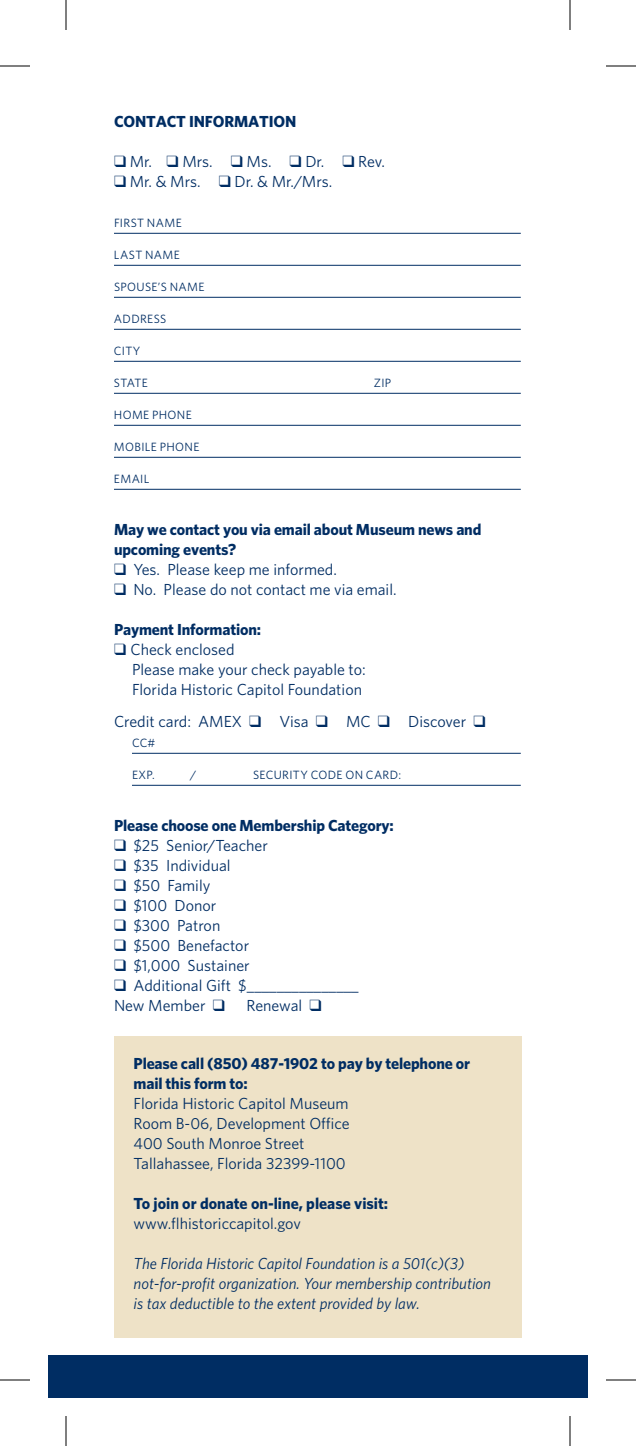
<style>
.page{position:relative;width:636px;height:1446px;background:#fff}
.page>*{position:absolute;margin:0;border:0;box-sizing:border-box;transform-origin:0 0}
.t1{font:16px/20px "Whitney";color:#002d63}
.t2{font:700 16px/20px "Whitney";letter-spacing:-.01em;color:#002d63}
.t3{font:italic 16px/20px "Whitney";color:#002d63}
.t4{font:12px "Whitney";letter-spacing:.03em;color:#002d63}
</style>
<div class="page">
<div style="left:114px;top:1036px;width:408px;height:302px;background:#eee2c7"></div>
<hr style="left:114px;top:233px;width:407px;height:1px;background:#002d63">
<hr style="left:114px;top:265px;width:407px;height:1px;background:#002d63">
<hr style="left:114px;top:297px;width:407px;height:1px;background:#002d63">
<hr style="left:114px;top:329px;width:407px;height:1px;background:#002d63">
<hr style="left:114px;top:361px;width:407px;height:1px;background:#002d63">
<hr style="left:114px;top:393px;width:407px;height:1px;background:#002d63">
<hr style="left:114px;top:425px;width:407px;height:1px;background:#002d63">
<hr style="left:114px;top:457px;width:407px;height:1px;background:#002d63">
<hr style="left:114px;top:489px;width:407px;height:1px;background:#002d63">
<hr style="left:132px;top:753px;width:389px;height:1px;background:#002d63">
<hr style="left:132px;top:785px;width:389px;height:1px;background:#002d63">
<div style="left:48px;top:1356px;width:540px;height:42px;background:#002d63"></div>
<hr style="left:0;top:66px;width:30px;height:1px;background:#000">
<hr style="left:606px;top:66px;width:30px;height:1px;background:#000">
<hr style="left:0;top:1380px;width:30px;height:1px;background:#000">
<hr style="left:606px;top:1380px;width:30px;height:1px;background:#000">
<hr style="left:66px;top:0;width:1px;height:30px;background:#000">
<hr style="left:66px;top:1416px;width:1px;height:30px;background:#000">
<hr style="left:570px;top:0;width:1px;height:30px;background:#000">
<hr style="left:570px;top:1416px;width:1px;height:30px;background:#000">
<p class="t2" style="left:114px;top:111px;width:145px">CONTACT INFORMATIO</p>
<p class="t2" style="left:285px;top:111px;width:13px">N</p>
<p class="t1" style="left:114px;top:151px;width:273px">❑ Mr. ❑ Mrs. ❑ Ms. ❑ Dr. ❑ Rev.</p>
<p class="t1" style="left:114px;top:171px;width:220px">❑ Mr. &amp; Mrs. ❑ Dr. &amp; Mr./Mrs.</p>
<p class="t4" style="left:114px;top:215px;width:69px">Fi rst Name</p>
<p class="t4" style="left:114px;top:247px;width:67px">Last Name</p>
<p class="t4" style="left:114px;top:279px;width:92px">Spouse’s Name</p>
<p class="t4" style="left:114px;top:311px;width:10px">Add</p>
<p class="t4" style="left:140px;top:311px;width:21px">ress</p>
<p class="t4" style="left:114px;top:343px;width:28px">Cit y</p>
<p class="t4" style="left:114px;top:375px;width:35px">Stat e</p>
<p class="t4" style="left:374px;top:375px;width:19px">Zip</p>
<p class="t4" style="left:114px;top:407px;width:79px">Home Phone</p>
<p class="t4" style="left:114px;top:439px;width:87px">Mobile Phone</p>
<p class="t4" style="left:114px;top:471px;width:32px">Email</p>
<p class="t2" style="left:114px;top:519px;width:369px">May we contact you via email about Museum news and upcoming events?</p>
<p class="t1" style="left:114px;top:559px;width:224px">❑ Yes. Please keep me informed.</p>
<p class="t1" style="left:114px;top:579px;width:284px">❑ No. Please do not contact me via email.</p>
<p class="t2" style="left:114px;top:619px;width:149px">Payment Information:</p>
<p class="t1" style="left:132px;top:639px;width:235px;text-indent:-18px">❑ Check enclosed<br>Please make your check payable to:<br>Florida Historic Capitol Foundation</p>
<p class="t1" style="left:114px;top:711px;width:97px">Credit card: AME</p>
<p class="t1" style="left:232px;top:711px;width:127px">X ❑ Visa ❑ MC</p>
<p class="t1" style="left:378px;top:711px;width:109px">❑ Discover ❑</p>
<p class="t4" style="left:132px;top:735px;width:25px">CC #</p>
<p class="t4" style="left:132px;top:767px;width:24px">Ex p.</p>
<p class="t4" style="left:190px;top:767px;width:8px">/</p>
<p class="t4" style="left:253px;top:767px;width:150px">Security Code on Card:</p>
<p class="t2" style="left:114px;top:815px;width:281px">Please choose one Membership Category:</p>
<p class="t1" style="left:114px;top:835px;width:155px">❑ $25 Senior/Teacher</p>
<p class="t1" style="left:114px;top:855px;width:118px">❑ $35 Individual</p>
<p class="t1" style="left:114px;top:875px;width:98px">❑ $50 Family</p>
<p class="t1" style="left:114px;top:895px;width:104px">❑ $100 Donor</p>
<p class="t1" style="left:114px;top:915px;width:108px">❑ $300 Patron</p>
<p class="t1" style="left:114px;top:935px;width:137px">❑ $500 Benefactor</p>
<p class="t1" style="left:114px;top:955px;width:137px">❑ $1,000 Sustainer</p>
<p class="t1" style="left:114px;top:975px;width:246px">❑ Additional Gift $_______________<br>New Member ❑</p>
<p class="t1" style="left:247px;top:995px;width:77px">Renewal ❑</p>
<p class="t2" style="left:134px;top:1053px;width:338px">Please call (850) 487-1902 to pay by telephone or mail this form to:</p>
<p class="t1" style="left:134px;top:1093px;width:218px">Florida Historic Capitol Museum<br>Room B-06, Development Office<br>400 South Monroe Street<br>Tallahassee, Florida 32399-1100</p>
<p class="t2" style="left:134px;top:1193px;width:256px">To join or donate on-line, please visit:</p>
<p class="t1" style="left:134px;top:1213px;width:169px">www.flhistoriccapitol.gov</p>
<p class="t3" style="left:134px;top:1253px;width:359px">The Florida Historic Capitol Foundation is a 501(c)(3) not-for-profit organization. Your membership contribution is tax deductible to the extent provided by law.</p>
</div>
